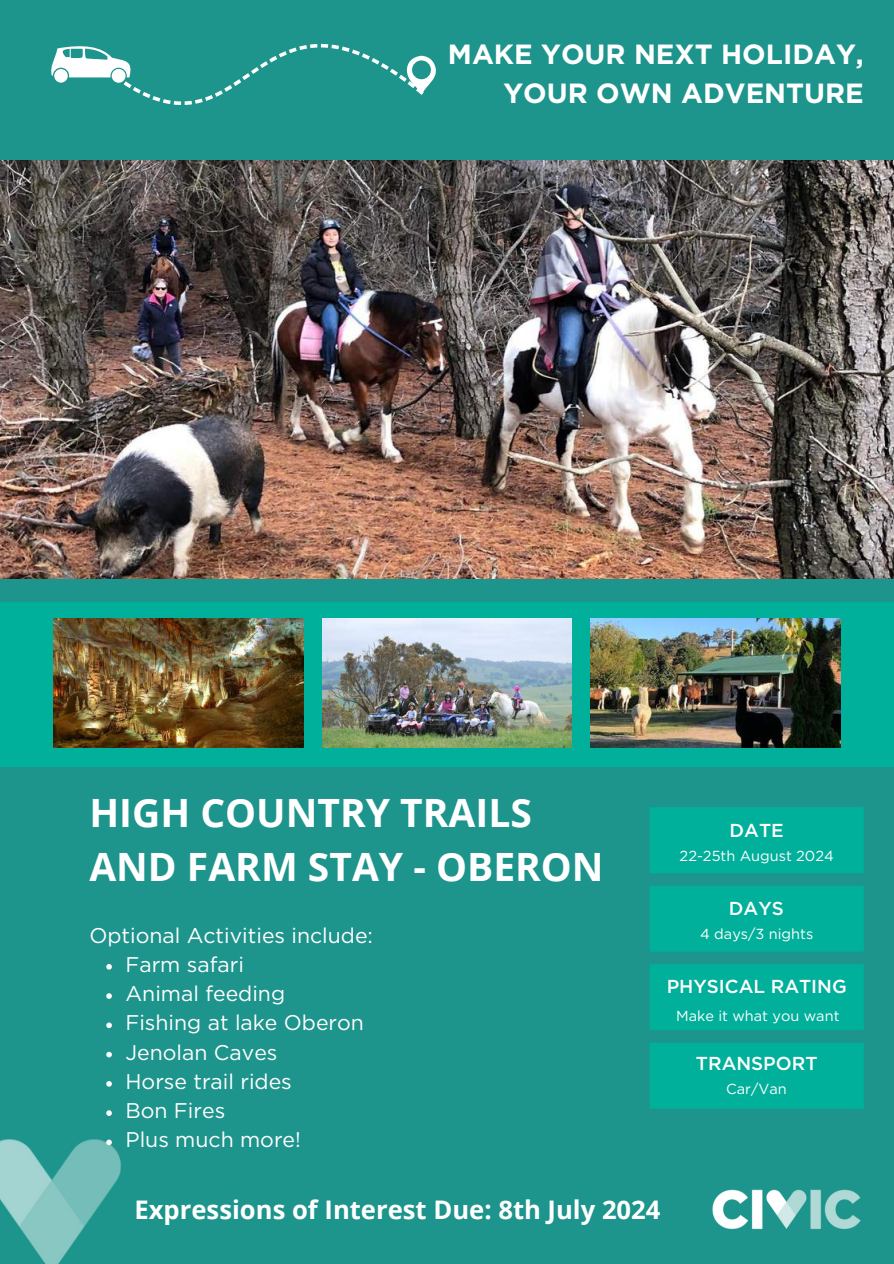
<style>
.page{position:relative;width:894px;height:1264px;background:#fff}
.page>*{position:absolute;margin:0;border:0;box-sizing:border-box;transform-origin:0 0}
.t1{font:700 39px/54px "Open Sans";color:#fff}
.t2{font:700 27.75px/38.2px "Gotham";color:#fff;text-align:right}
.t3{font:700 25.65px "Open Sans";color:#fff}
.t4{font:21.3px/29.2px "Gotham";color:#fff}
.t5{font:500 18.75px "Gotham";color:#fff}
.t6{font:14.55px "Gotham";color:#fff}
</style>
<div class="page">
<div style="left:0;top:0;width:893px;height:1263px;background:#1d948c"></div>
<div style="left:0;top:602px;width:893px;height:164px;background:#00b09b"></div>
<img style="left:0;top:160px;width:893px;height:418px">
<img style="left:54px;top:618px;width:250px;height:129px">
<img style="left:322px;top:618px;width:250px;height:129px">
<img style="left:590px;top:618px;width:249px;height:129px">
<svg style="left:51px;top:44px;width:385px;height:61px"></svg>
<svg style="left:649px;top:807px;width:214px;height:301px;background:#03ac99"></svg>
<img style="left:0;top:1139px;width:121px;height:124px">
<img style="left:712px;top:1189px;width:149px;height:41px">
<svg style="left:106px;top:964px;width:6px;height:5px"></svg>
<svg style="left:106px;top:993px;width:6px;height:5px"></svg>
<svg style="left:106px;top:1022px;width:6px;height:6px"></svg>
<svg style="left:106px;top:1051px;width:6px;height:6px"></svg>
<svg style="left:106px;top:1081px;width:6px;height:5px"></svg>
<svg style="left:106px;top:1110px;width:6px;height:5px"></svg>
<svg style="left:106px;top:1139px;width:6px;height:6px"></svg>
<h2 class="t2" style="left:448px;top:35px;width:417px">MAKE YOUR NEXT HOLIDAY,<br>YOUR OWN ADVENTURE</h2>
<h1 class="t1" style="left:89px;top:784px;width:515px">HIGH COUNTRY TRAILS<br>AND FARM STAY - OBERON</h1>
<p class="t4" style="left:125px;top:920px;width:249px;text-indent:-36px">Optional Activities include:<br>Farm safari<br>Animal feeding<br>Fishing at lake Oberon<br>Jenolan Caves<br>Horse trail rides<br>Bon Fires<br>Plus much more!</p>
<p class="t5" style="left:729px;top:819px;width:56px">DATE</p>
<p class="t6" style="left:679px;top:848px;width:156px">22-25th August 2024</p>
<p class="t5" style="left:728px;top:897px;width:56px">DAYS</p>
<p class="t6" style="left:700px;top:925px;width:115px">4 days/3 nights</p>
<p class="t5" style="left:666px;top:975px;width:181px">PHYSICAL RATING</p>
<p class="t6" style="left:676px;top:1007px;width:165px">Make it what you want</p>
<p class="t5" style="left:695px;top:1052px;width:123px">TRANSPORT</p>
<p class="t6" style="left:725px;top:1080px;width:62px">Car/Van</p>
<p class="t3" style="left:134px;top:1191px;width:527px">Expressions of Interest Due: 8th July 2024</p>
</div>
